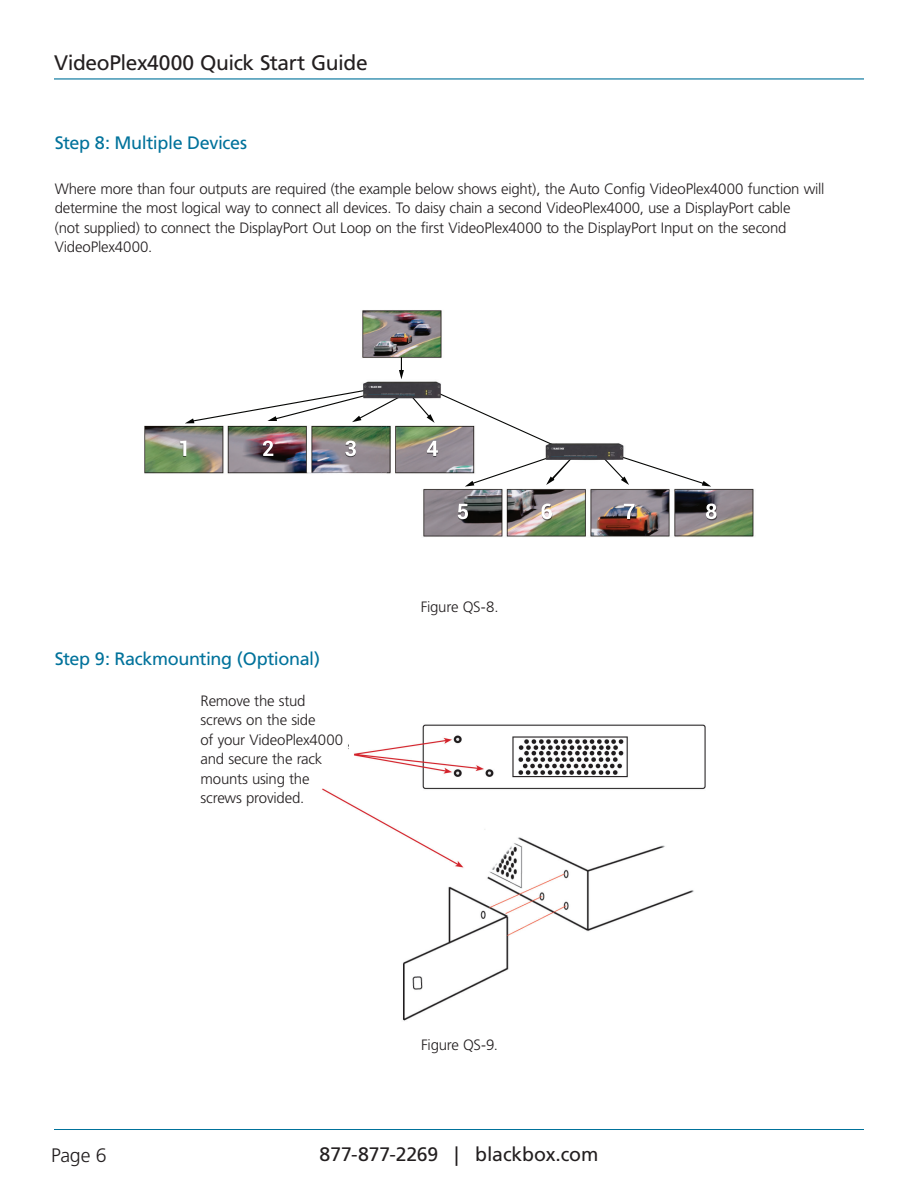
<style>
.page{position:relative;width:918px;height:1188px;background:#fff}
.page>*{position:absolute;margin:0;border:0;box-sizing:border-box;transform-origin:0 0}
.t1{font:21px "Frutiger";letter-spacing:-.02em;color:#231f20}
.t2{font:19.5px "Frutiger";letter-spacing:-.005em;color:#231f20}
.t3{font:300 19.5px "Frutiger";color:#231f20}
.t4{font:18px "Frutiger";letter-spacing:-.02em;color:#00729b}
.t5{font:300 15px/19.5px "Frutiger";letter-spacing:-.015em;color:#231f20}
</style>
<div class="page">
<hr style="left:54px;top:1129px;width:810px;height:1px;background:#00729b">
<hr style="left:54px;top:78px;width:810px;height:2px;background:#00729b">
<img style="left:322px;top:724px;width:384px;height:297px">
<img style="left:144px;top:310px;width:610px;height:227px">
<img style="left:439px;top:393px;width:123px;height:58px">
<img style="left:706px;top:504px;width:11px;height:15px">
<img style="left:624px;top:504px;width:11px;height:15px">
<img style="left:542px;top:504px;width:10px;height:15px">
<img style="left:458px;top:504px;width:10px;height:15px">
<img style="left:465px;top:456px;width:246px;height:31px">
<img style="left:427px;top:441px;width:11px;height:15px">
<img style="left:345px;top:441px;width:11px;height:15px">
<img style="left:263px;top:441px;width:10px;height:15px">
<img style="left:180px;top:441px;width:6px;height:15px">
<img style="left:410px;top:395px;width:25px;height:28px">
<img style="left:365px;top:395px;width:38px;height:27px">
<img style="left:185px;top:390px;width:180px;height:33px">
<img style="left:399px;top:346px;width:5px;height:33px">
<h1 class="t1" style="left:54px;top:50px;width:315px">VideoPlex4000 Quick Start Guide</h1>
<p class="t4" style="left:55px;top:132px;width:194px">Step 8: Multiple Devices</p>
<p class="t5" style="left:55px;top:179px;width:771px">Where more than four outputs are required (the example below shows eight), the Auto Config VideoPlex4000 function will determine the most logical way to connect all devices. To daisy chain a second VideoPlex4000, use a DisplayPort cable<br>(not supplied) to connect the DisplayPort Out Loop on the first VideoPlex4000 to the DisplayPort Input on the second VideoPlex4000.</p>
<p class="t4" style="left:55px;top:648px;width:267px">Step 9: Rackmounting (Optional)</p>
<p class="t5" style="left:201px;top:691px;width:144px">Remove the stud screws on the side<br>of your VideoPlex4000 and secure the rack mounts using the screws provided.</p>
<p class="t5" style="left:421px;top:597px;width:79px">Figure QS-8.</p>
<p class="t5" style="left:421px;top:1035px;width:78px">Figure QS-9.</p>
<h2 class="t3" style="left:51px;top:1144px;width:57px">Page 6</h2>
<h2 class="t2" style="left:320px;top:1143px;width:280px">877-877-2269 | blackbox.com</h2>
</div>
